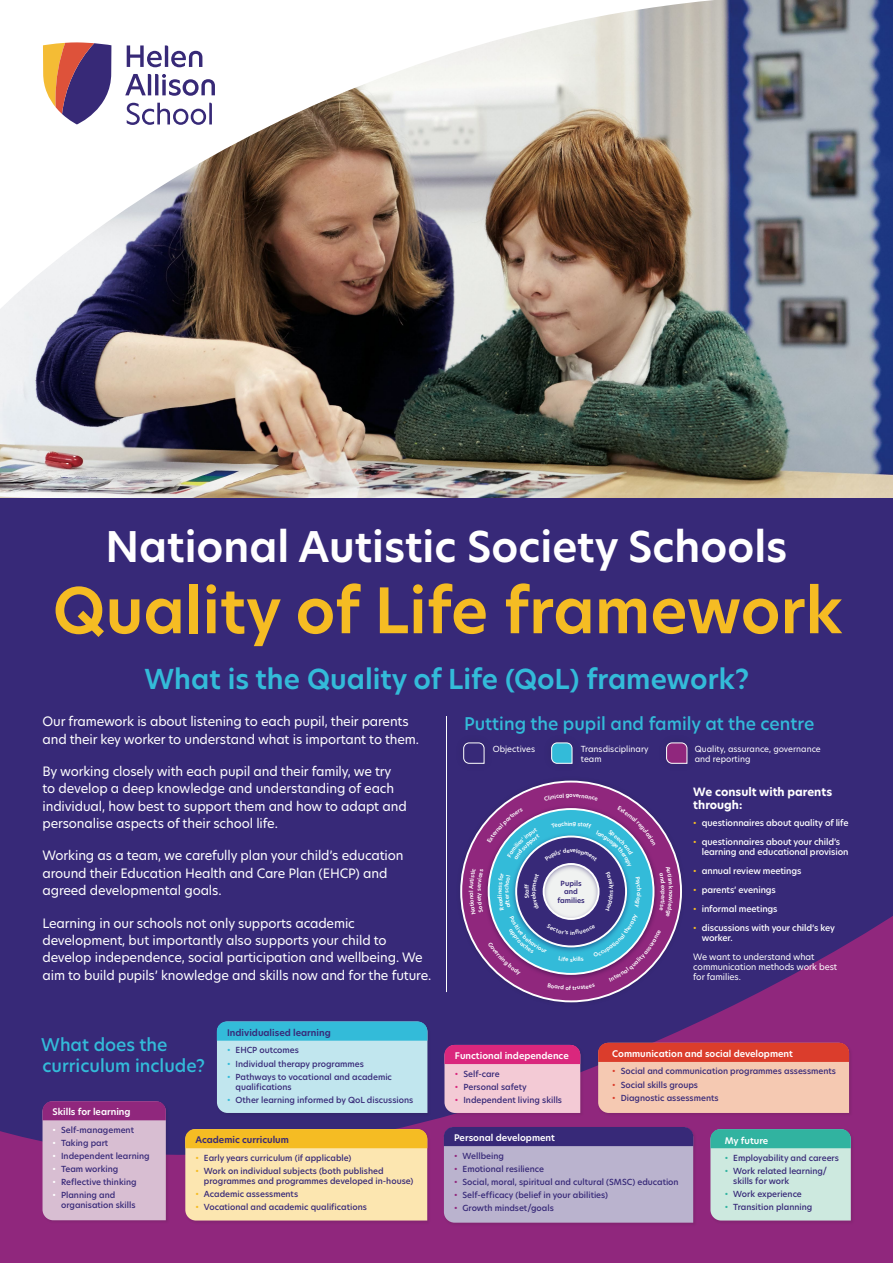
<style>
.page{position:relative;width:893px;height:1263px;background:#fff}
.page>*{position:absolute;margin:0;border:0;box-sizing:border-box;transform-origin:0 0}
.t1{font:600 61.5px "TP Hero";color:#f5bc23}
.t2{font:600 41.47px "TP Hero";color:#fff}
.t3{font:600 27px "TP Hero";color:#33bbd9}
.t4{font:500 17.25px/20.7px "TP Hero";color:#33bbd9}
.t5{font:12.75px/17.4px "TP Hero";letter-spacing:-.01em;color:#fff}
.t6{font:700 11.25px/13.5px "TP Hero";color:#fff}
.t7{font:600 9px "TP Hero";color:#fff}
.t8{font:600 9px "TP Hero";color:#372978}
.t9{font:500 8.62px/10.4px "TP Hero";letter-spacing:-.01em;color:#fff}
.t10{font:8.62px/10.4px "TP Hero";letter-spacing:-.01em;color:#fff}
.t11{font:500 8.25px/9.9px "TP Hero";color:#372978}
.t12{font:8.25px/9.9px "TP Hero";color:#fff}
.t13{font:600 6.98px/8.4px "TP Hero";color:#372978;text-align:center}
.s1{font-weight:600;font-size:8.25px;color:#f5bc23}
.s2{font-weight:600;color:#33bbd9}
.s3{font-weight:600;color:#fff}
.s4{font-weight:600;color:#f5bc23}
.s5{font-weight:600;color:#da277d}
.s6{font-weight:600;color:#db3d2c}
.s7{font-weight:600;color:#90277d}
.s8{font-weight:600;color:#31b3a0}
</style>
<div class="page">
<div style="left:0;top:491px;width:893px;height:772px;background:#372978"></div>
<svg style="left:0;top:916px;width:893px;height:347px"></svg>
<img style="left:0;top:0;width:893px;height:497px">
<img style="left:0;top:0;width:831px;height:315px">
<div style="left:14px;top:19px;width:216px;height:117px;background:#fff"></div>
<svg style="left:43px;top:42px;width:68px;height:82px"></svg>
<svg style="left:127px;top:103px;width:85px;height:22px"></svg>
<svg style="left:127px;top:45px;width:75px;height:22px"></svg>
<svg style="left:125px;top:74px;width:90px;height:22px"></svg>
<div style="left:456px;top:776px;width:231px;height:231px;background:#372978"></div>
<svg style="left:461px;top:781px;width:220px;height:220px;background:#a14992"></svg>
<svg style="left:463px;top:742px;width:22px;height:22px"></svg>
<svg style="left:551px;top:742px;width:22px;height:22px"></svg>
<svg style="left:666px;top:742px;width:22px;height:22px"></svg>
<div style="left:443px;top:1126px;width:254px;height:100px;background:#121212;opacity:.1"></div>
<svg style="left:444px;top:1127px;width:249px;height:96px"></svg>
<div style="left:216px;top:1021px;width:215px;height:96px;background:#121212;opacity:.1"></div>
<svg style="left:217px;top:1021px;width:210px;height:92px;background:#a2dbe8"></svg>
<div style="left:597px;top:1042px;width:256px;height:75px;background:#882576"></div>
<svg style="left:598px;top:1043px;width:251px;height:70px;background:#eda28d"></svg>
<div style="left:42px;top:1100px;width:128px;height:124px;background:#121212;opacity:.1"></div>
<svg style="left:43px;top:1101px;width:123px;height:119px;background:#cba5c4"></svg>
<div style="left:444px;top:1044px;width:140px;height:73px;background:#121212;opacity:.1"></div>
<svg style="left:444px;top:1045px;width:136px;height:68px;background:#e99bbb"></svg>
<div style="left:710px;top:1128px;width:145px;height:96px;background:#121212;opacity:.1"></div>
<svg style="left:710px;top:1129px;width:141px;height:91px;background:#acdbd0"></svg>
<div style="left:184px;top:1128px;width:247px;height:96px;background:#121212;opacity:.1"></div>
<svg style="left:185px;top:1129px;width:242px;height:91px;background:#f9dc92"></svg>
<hr style="left:446px;top:716px;width:1px;height:276px;background:#fff">
<svg style="left:469px;top:793px;width:204px;height:197px"></svg>
<h2 class="t2" style="left:106px;top:518px;width:683px">National Autistic Society Schools</h2>
<h1 class="t1" style="left:53px;top:569px;width:791px">Quality of Life framework</h1>
<h3 class="t3" style="left:144px;top:660px;width:606px">What is the Quality of Life (QoL) framework?</h3>
<h3 class="t5" style="left:43px;top:713px;width:378px">Our framework is about listening to each pupil, their parents and their key worker to understand what is important to them.</h3>
<h3 class="t5" style="left:43px;top:762px;width:366px">By working closely with each pupil and their family, we try to develop a deep knowledge and understanding of each individual, how best to support them and how to adapt and personalise aspects of their school life.</h3>
<h3 class="t5" style="left:43px;top:847px;width:362px">Working as a team, we carefully plan your child’s education around their Education Health and Care Plan (EHCP) and agreed developmental goals.</h3>
<p class="t5" style="left:43px;top:914px;width:390px">Learning in our schools not only supports academic development, but importantly also supports your child to develop independence, social participation and wellbeing. We aim to build pupils’ knowledge and skills now and for the future.</p>
<h3 class="t4" style="left:464px;top:713px;width:352px">Putting the pupil and family at the centre</h3>
<p class="t12" style="left:493px;top:744px;width:44px">Objectives</p>
<p class="t12" style="left:581px;top:744px;width:69px">Transdisciplinary team</p>
<p class="t12" style="left:695px;top:744px;width:127px">Quality, assurance, governance and reporting</p>
<h3 class="t6" style="left:693px;top:785px;width:140px">We consult with parents through:</h3>
<p class="t9" style="left:693px;top:817px;width:157px"><span class="s1">•</span> questionnaires about quality of life</p>
<p class="t9" style="left:702px;top:836px;width:148px;text-indent:-9px"><span class="s1">•</span> questionnaires about your child’s learning and educational provision</p>
<p class="t9" style="left:693px;top:865px;width:110px"><span class="s1">•</span> annual review meetings</p>
<p class="t9" style="left:693px;top:884px;width:84px"><span class="s1">•</span> parents’ evenings</p>
<p class="t9" style="left:693px;top:903px;width:86px"><span class="s1">•</span> informal meetings</p>
<p class="t9" style="left:702px;top:922px;width:135px;text-indent:-9px"><span class="s1">•</span> discussions with your child’s key worker.</p>
<p class="t10" style="left:693px;top:951px;width:145px">We want to understand what communication methods work best for families.</p>
<p class="t13" style="left:557px;top:879px;width:29px">Pupils and families</p>
<h3 class="t4" style="left:41px;top:1034px;width:166px">What does the curriculum include?</h3>
<p class="t7" style="left:53px;top:1106px;width:80px">Skills for learning</p>
<p class="t8" style="left:227px;top:1026px;width:105px">Individualised learning</p>
<p class="t11" style="left:227px;top:1045px;width:73px"><span class="s2">•</span> EHCP outcomes</p>
<p class="t11" style="left:227px;top:1058px;width:138px"><span class="s2">•</span> Individual therapy programmes</p>
<p class="t11" style="left:236px;top:1071px;width:158px;text-indent:-9px"><span class="s2">•</span> Pathways to vocational and academic qualifications</p>
<p class="t11" style="left:227px;top:1094px;width:188px"><span class="s2">•</span> Other learning informed by QoL discussions</p>
<p class="t11" style="left:53px;top:1125px;width:83px"><span class="s3">•</span> Self-management</p>
<p class="t11" style="left:53px;top:1138px;width:57px"><span class="s3">•</span> Taking part</p>
<p class="t11" style="left:53px;top:1151px;width:99px"><span class="s3">•</span> Independent learning</p>
<p class="t11" style="left:53px;top:1164px;width:67px"><span class="s3">•</span> Team working</p>
<p class="t11" style="left:53px;top:1177px;width:86px"><span class="s3">•</span> Reflective thinking</p>
<p class="t11" style="left:61px;top:1190px;width:76px;text-indent:-9px"><span class="s3">•</span> Planning and organisation skills</p>
<p class="t8" style="left:195px;top:1134px;width:95px">Academic curriculum</p>
<p class="t11" style="left:195px;top:1153px;width:157px"><span class="s4">•</span> Early years curriculum (if applicable)</p>
<p class="t11" style="left:204px;top:1166px;width:211px;text-indent:-9px"><span class="s4">•</span> Work on individual subjects (both published programmes and programmes developed in-house)</p>
<p class="t11" style="left:195px;top:1189px;width:104px"><span class="s4">•</span> Academic assessments</p>
<p class="t11" style="left:195px;top:1202px;width:173px"><span class="s4">•</span> Vocational and academic qualifications</p>
<p class="t7" style="left:455px;top:1050px;width:115px">Functional independence</p>
<p class="t7" style="left:612px;top:1047px;width:182px">Communication and social development</p>
<p class="t11" style="left:455px;top:1068px;width:46px"><span class="s5">•</span> Self-care</p>
<p class="t11" style="left:455px;top:1081px;width:73px"><span class="s5">•</span> Personal safety</p>
<p class="t11" style="left:455px;top:1095px;width:109px"><span class="s5">•</span> Independent living skills</p>
<p class="t11" style="left:612px;top:1066px;width:225px"><span class="s6">•</span> Social and communication programmes assessments</p>
<p class="t11" style="left:612px;top:1079px;width:87px"><span class="s6">•</span> Social skills groups</p>
<p class="t11" style="left:612px;top:1092px;width:108px"><span class="s6">•</span> Diagnostic assessments</p>
<p class="t7" style="left:454px;top:1132px;width:102px">Personal development</p>
<p class="t7" style="left:725px;top:1134px;width:45px">My future</p>
<p class="t11" style="left:454px;top:1150px;width:51px"><span class="s7">•</span> Wellbeing</p>
<p class="t11" style="left:454px;top:1164px;width:92px"><span class="s7">•</span> Emotional resilience</p>
<p class="t11" style="left:454px;top:1177px;width:226px"><span class="s7">•</span> Social, moral, spiritual and cultural (SMSC) education</p>
<p class="t11" style="left:454px;top:1190px;width:156px"><span class="s7">•</span> Self-efficacy (belief in your abilities)</p>
<p class="t11" style="left:454px;top:1203px;width:101px"><span class="s7">•</span> Growth mindset/goals</p>
<p class="t11" style="left:725px;top:1153px;width:116px"><span class="s8">•</span> Employability and careers</p>
<p class="t11" style="left:733px;top:1166px;width:95px;text-indent:-9px"><span class="s8">•</span> Work related learning/ skills for work</p>
<p class="t11" style="left:725px;top:1189px;width:79px"><span class="s8">•</span> Work experience</p>
<p class="t11" style="left:725px;top:1202px;width:89px"><span class="s8">•</span> Transition planning</p>
</div>
